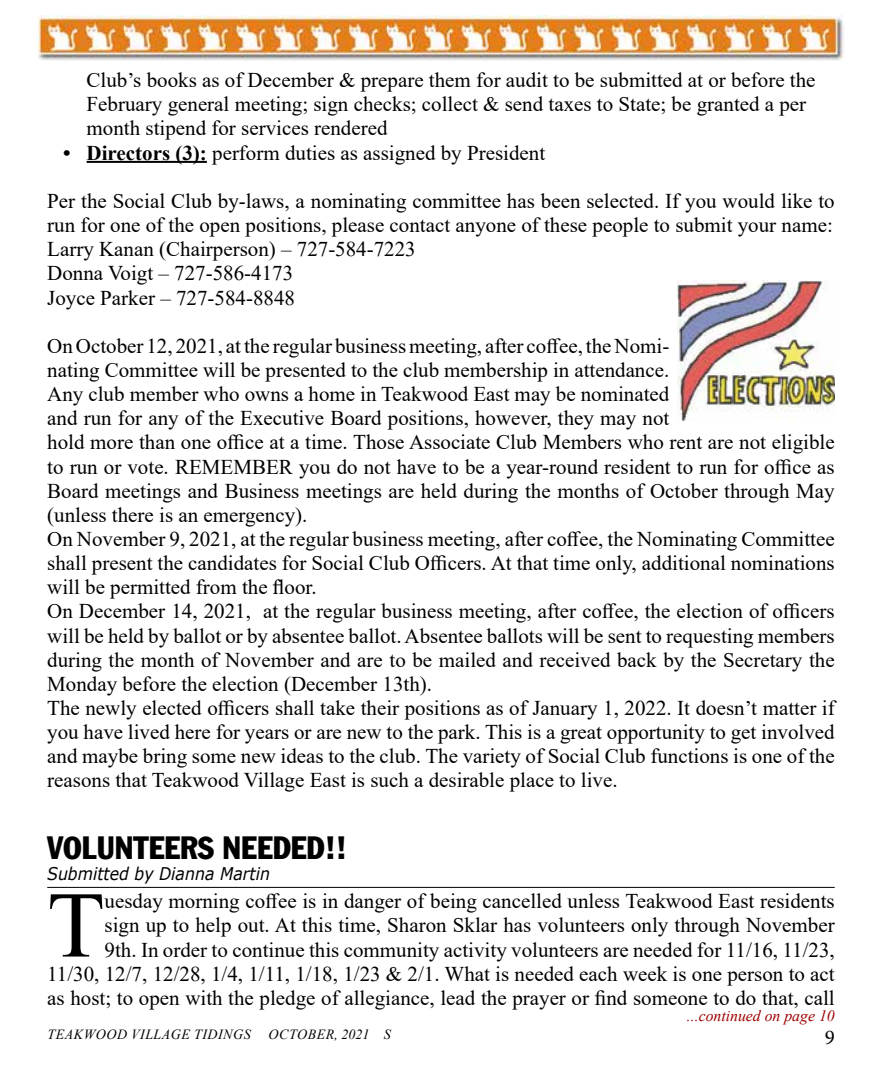
<style>
.page{position:relative;width:882px;height:1071px;background:#fff}
.page>*{position:absolute;margin:0;border:0;box-sizing:border-box;transform-origin:0 0}
.t1{font:93.98px "Times New Roman";color:#000}
.t2{font:31.5px "Franklin Gothic Condensed";color:#000}
.t3{font:21px/24.2px "Times New Roman";color:#000}
.t4{font:21px "Minion Pro";color:#000}
.t5{font:italic 17.5px "Verdana";color:#000;scale:.9 1}
.t6{font:italic 15.75px "Times New Roman";color:#9e0000}
.t7{font:italic 14px "Times New Roman";letter-spacing:.035em;color:#000}
.s1{font-weight:700}
</style>
<div class="page">
<img style="left:37px;top:16px;width:807px;height:44px">
<hr style="left:87px;top:161px;width:120px;height:2px;background:#000">
<hr style="left:47px;top:887px;width:788px;height:1px;background:#000">
<img style="left:677px;top:280px;width:158px;height:140px">
<p class="t3" style="left:87px;top:67px;width:731px">Club’s books as of December &amp; prepare them for audit to be submitted at or before the<br>February general meeting; sign checks; collect &amp; send taxes to State; be granted a per month stipend for services rendered</p>
<p class="t3" style="left:63px;top:140px;width:484px"><span class="s1">• Directors (3):</span> perform duties as assigned by President</p>
<p class="t3" style="left:47px;top:188px;width:789px">Per the Social Club by-laws, a nominating committee has been selected. If you would like to run for one of the open positions, please contact anyone of these people to submit your name:<br>Larry Kanan (Chairperson) – 727-584-7223<br>Donna Voigt – 727-586-4173<br>Joyce Parker – 727-584-8848</p>
<p class="t3" style="left:47px;top:333px;width:789px">On October 12, 2021, at the regular business meeting, after coffee, the Nomi-<br>nating Committee will be presented to the club membership in attendance.<br>Any club member who owns a home in Teakwood East may be nominated<br>and run for any of the Executive Board positions, however, they may not<br>hold more than one office at a time. Those Associate Club Members who rent are not eligible to run or vote. REMEMBER you do not have to be a year-round resident to run for office as Board meetings and Business meetings are held during the months of October through May (unless there is an emergency).<br>On November 9, 2021, at the regular business meeting, after coffee, the Nominating Committee shall present the candidates for Social Club Officers. At that time only, additional nominations will be permitted from the floor.<br>On December 14, 2021, at the regular business meeting, after coffee, the election of officers will be held by ballot or by absentee ballot. Absentee ballots will be sent to requesting members during the month of November and are to be mailed and received back by the Secretary the Monday before the election (December 13th).<br>The newly elected officers shall take their positions as of January 1, 2022. It doesn’t matter if you have lived here for years or are new to the park. This is a great opportunity to get involved and maybe bring some new ideas to the club. The variety of Social Club functions is one of the reasons that Teakwood Village East is such a desirable place to live.</p>
<h2 class="t2" style="left:47px;top:829px;width:301px">VOLUNTEERS NEEDED!!</h2>
<p class="t5" style="left:47px;top:862px;width:249px">Submitted by Dianna Martin</p>
<h1 class="t1" style="left:47px;top:859px;width:59px">T</h1>
<p class="t3" style="left:47px;top:888px;width:789px;text-align:right">uesday morning coffee is in danger of being cancelled unless Teakwood East residents<br>sign up to help out. At this time, Sharon Sklar has volunteers only through November<br>9th. In order to continue this community activity volunteers are needed for 11/16, 11/23, 11/30, 12/7, 12/28, 1/4, 1/11, 1/18, 1/23 &amp; 2/1. What is needed each week is one person to act as host; to open with the pledge of allegiance, lead the prayer or find someone to do that, call</p>
<p class="t6" style="left:687px;top:1005px;width:149px">...continued on page 10</p>
<p class="t7" style="left:47px;top:1024px;width:205px">TEAKWOOD VILLAGE TIDINGS</p>
<p class="t7" style="left:269px;top:1024px;width:124px">OCTOBER, 2021 S</p>
<p class="t4" style="left:825px;top:1023px;width:12px">9</p>
</div>
